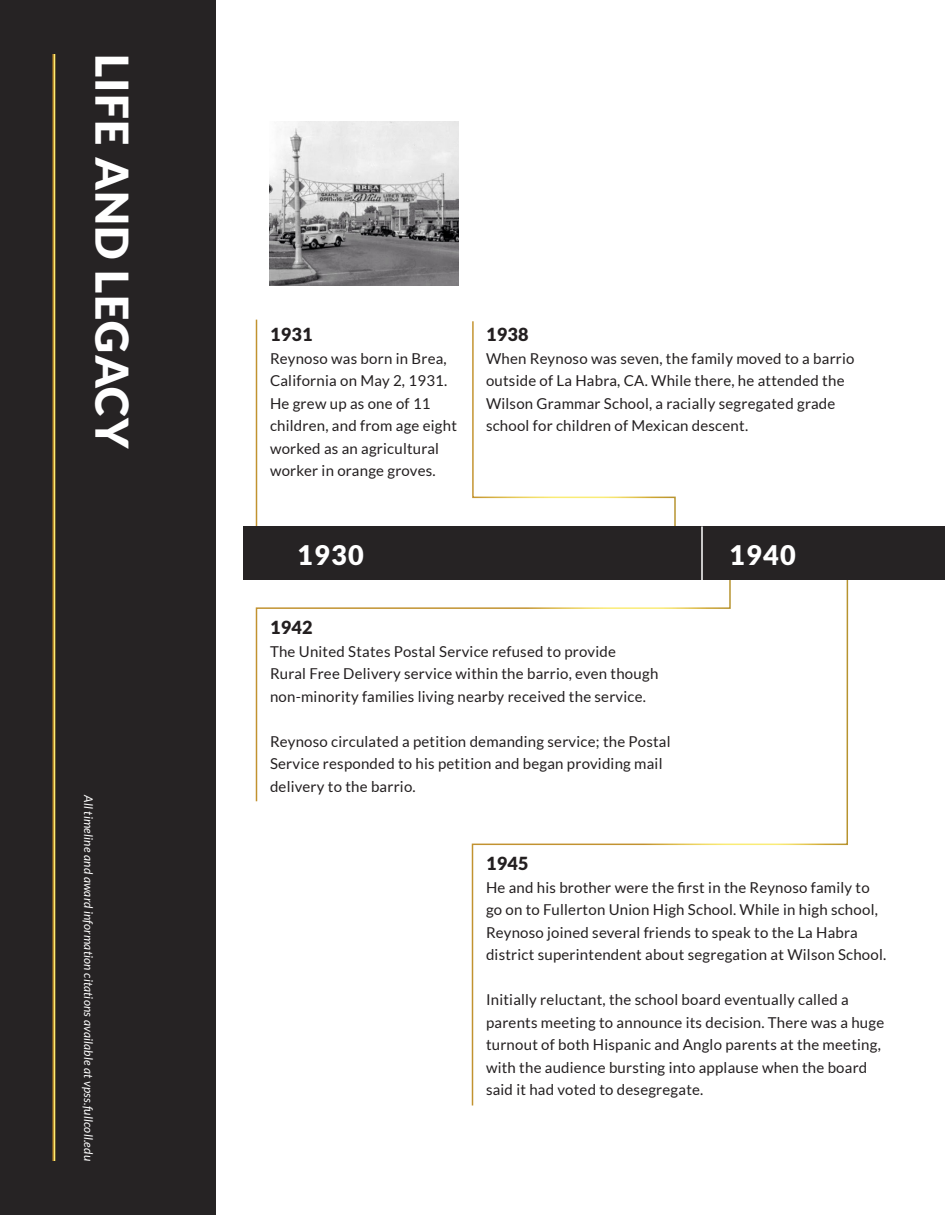
<style>
.page{position:relative;width:945px;height:1215px;background:#fff}
.page>*{position:absolute;margin:0;border:0;box-sizing:border-box;transform-origin:0 0}
.Section_Title{font:900 45px "Lato";letter-spacing:.025em;color:#fff}
.t1{font:900 27px "Lato";letter-spacing:.05em;color:#fff}
.Awards_Titles{font:900 18px "Lato";letter-spacing:.015em;color:#231f20}
.Timeline_Copy{font:15px/22.5px "Lato";letter-spacing:.015em;color:#231f20}
.Timeline_Copy-2{font:italic 12px "Lato";letter-spacing:.015em;color:#fff}
</style>
<div class="page">
<div style="left:932px;top:526px;width:13px;height:54px;background:#262324"></div>
<svg style="left:472px;top:321px;width:204px;height:205px"></svg>
<svg style="left:255px;top:607px;width:216px;height:195px"></svg>
<svg style="left:471px;top:580px;width:378px;height:526px"></svg>
<div style="left:0;top:0;width:216px;height:1215px;background:#262324"></div>
<div style="left:243px;top:526px;width:689px;height:54px;background:#262324"></div>
<hr style="left:701px;top:526px;width:2px;height:57px;background:#fff">
<img style="left:270px;top:122px;width:188px;height:163px">
<svg style="left:52px;top:54px;width:4px;height:1107px;background:#a78c3e"></svg>
<p class="Section_Title" style="left:138px;top:54px;width:397px;rotate:90deg">LIFE AND LEGACY</p>
<p class="Timeline_Copy-2" style="left:95px;top:795px;width:367px;rotate:90deg">All timeline and award information citations available at vpss.fullcoll.edu</p>
<p class="Awards_Titles" style="left:270px;top:324px;width:44px">1931</p>
<p class="Timeline_Copy" style="left:270px;top:347px;width:189px">Reynoso was born in Brea,<br>California on May 2, 1931.<br>He grew up as one of 11 children, and from age eight worked as an agricultural worker in orange groves.</p>
<p class="Awards_Titles" style="left:486px;top:324px;width:44px">1938</p>
<p class="Timeline_Copy" style="left:486px;top:347px;width:370px">When Reynoso was seven, the family moved to a barrio outside of La Habra, CA. While there, he attended the Wilson Grammar School, a racially segregated grade school for children of Mexican descent.</p>
<p class="t1" style="left:297px;top:539px;width:68px">1930</p>
<p class="t1" style="left:729px;top:539px;width:68px">1940</p>
<p class="Awards_Titles" style="left:270px;top:617px;width:44px">1942</p>
<p class="Timeline_Copy" style="left:270px;top:640px;width:390px">The United States Postal Service refused to provide<br>Rural Free Delivery service within the barrio, even though non-minority families living nearby received the service.</p>
<p class="Timeline_Copy" style="left:270px;top:730px;width:402px">Reynoso circulated a petition demanding service; the Postal<br>Service responded to his petition and began providing mail delivery to the barrio.</p>
<p class="Awards_Titles" style="left:486px;top:853px;width:44px">1945</p>
<p class="Timeline_Copy" style="left:486px;top:876px;width:402px">He and his brother were the first in the Reynoso family to go on to Fullerton Union High School. While in high school, Reynoso joined several friends to speak to the La Habra district superintendent about segregation at Wilson School.</p>
<p class="Timeline_Copy" style="left:486px;top:988px;width:400px">Initially reluctant, the school board eventually called a parents meeting to announce its decision. There was a huge turnout of both Hispanic and Anglo parents at the meeting, with the audience bursting into applause when the board said it had voted to desegregate.</p>
</div>
